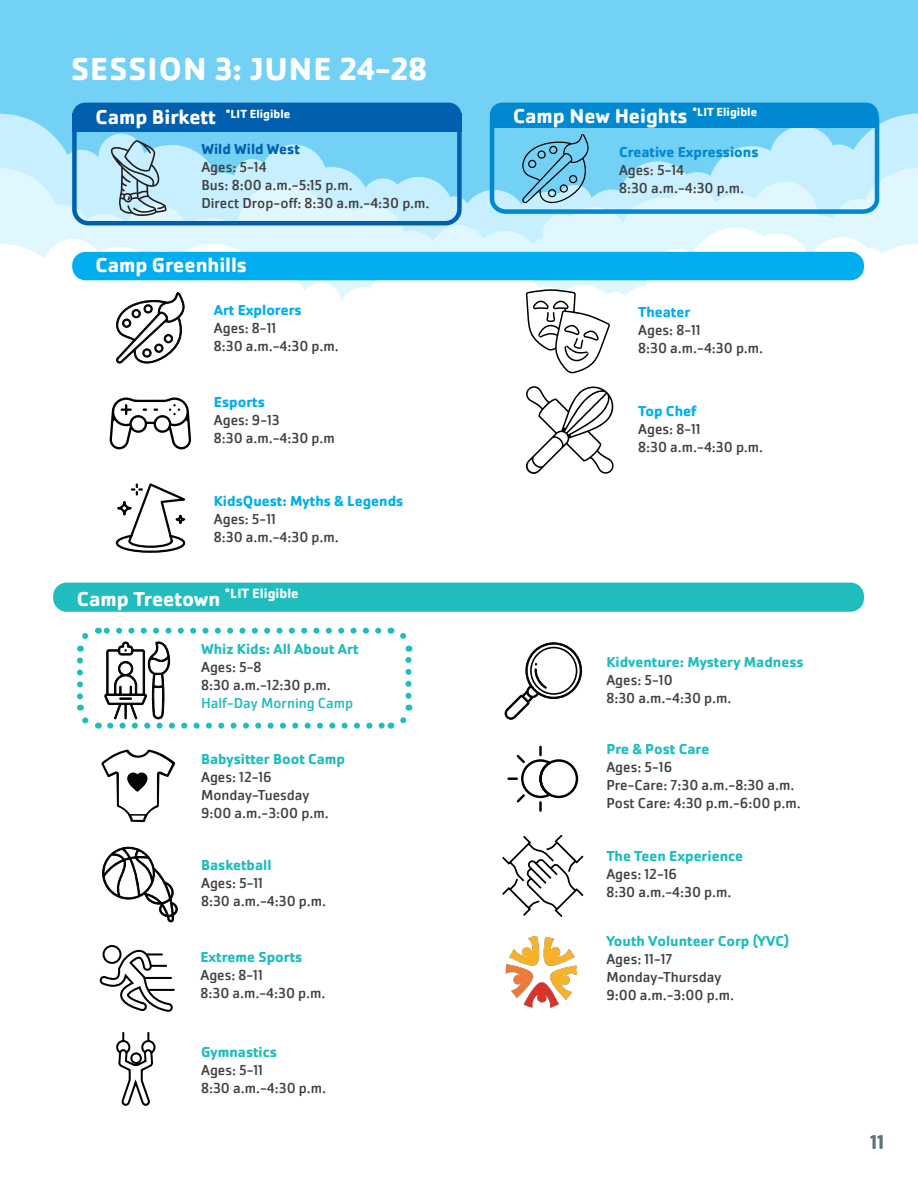
<style>
.page{position:relative;width:918px;height:1188px;background:#fff}
.page>*{position:absolute;margin:0;border:0;box-sizing:border-box;transform-origin:0 0}
.t1{font:700 33px "Cachet Pro";letter-spacing:.035em;color:#fff}
.t2{font:700 21px "Cachet Pro";color:#fff}
.t3{font:700 21px "Cachet Pro";color:#63737a}
.t4{font:15px/18px "Cachet Pro";color:#424242}
.t5{font:700 15px/18px "Cachet Pro";color:#20bdbe}
.t6{font:700 15px/18px "Cachet Pro";color:#00aeef}
.t7{font:700 15px "Cachet Pro";color:#0060af}
.t8{font:700 12.3px "Cachet Pro";color:#fff}
.s1{font-weight:700;color:#00aeef}
.s2{font-weight:400;color:#424242}
.s3{font-weight:700;color:#20bdbe}
.s4{color:#20bdbe}
.s5{font-weight:700;color:#0089d0}
</style>
<div class="page">
<div style="left:0;top:0;width:918px;height:396px;background:#73d1f6"></div>
<div style="left:59px;top:150px;width:46px;height:46px;background:#c7efff;border-radius:50%"></div>
<div style="left:123px;top:145px;width:97px;height:97px;background:#c7efff;border-radius:50%"></div>
<div style="left:22px;top:160px;width:97px;height:97px;background:#c7efff;border-radius:50%"></div>
<div style="left:293px;top:167px;width:77px;height:77px;background:#c7efff;border-radius:50%"></div>
<div style="left:363px;top:178px;width:40px;height:41px;background:#c7efff;border-radius:50%"></div>
<div style="left:461px;top:190px;width:66px;height:66px;background:#c7efff;border-radius:50%"></div>
<div style="left:260px;top:144px;width:67px;height:67px;background:#c7efff;border-radius:50%"></div>
<div style="left:195px;top:173px;width:54px;height:54px;background:#c7efff;border-radius:50%"></div>
<div style="left:99px;top:134px;width:45px;height:45px;background:#c7efff;border-radius:50%"></div>
<div style="left:385px;top:177px;width:68px;height:69px;background:#c7efff;border-radius:50%"></div>
<div style="left:513px;top:192px;width:70px;height:70px;background:#c7efff;border-radius:50%"></div>
<div style="left:436px;top:196px;width:35px;height:36px;background:#c7efff;border-radius:50%"></div>
<div style="left:234px;top:159px;width:36px;height:36px;background:#c7efff;border-radius:50%"></div>
<svg style="left:31px;top:204px;width:60px;height:60px"></svg>
<div style="left:165px;top:218px;width:91px;height:92px;background:#e1f7ff;border-radius:50%"></div>
<div style="left:76px;top:214px;width:57px;height:57px;background:#e1f7ff;border-radius:50%"></div>
<div style="left:123px;top:204px;width:65px;height:65px;background:#e1f7ff;border-radius:50%"></div>
<div style="left:303px;top:206px;width:66px;height:66px;background:#e1f7ff;border-radius:50%"></div>
<div style="left:338px;top:206px;width:67px;height:66px;background:#e1f7ff;border-radius:50%"></div>
<div style="left:431px;top:225px;width:56px;height:56px;background:#e1f7ff;border-radius:50%"></div>
<div style="left:751px;top:182px;width:67px;height:66px;background:#e1f7ff;border-radius:50%"></div>
<div style="left:703px;top:194px;width:70px;height:70px;background:#e1f7ff;border-radius:50%"></div>
<div style="left:562px;top:207px;width:66px;height:67px;background:#e1f7ff;border-radius:50%"></div>
<div style="left:237px;top:183px;width:92px;height:92px;background:#e1f7ff;border-radius:50%"></div>
<svg style="left:384px;top:231px;width:56px;height:55px"></svg>
<div style="left:834px;top:199px;width:50px;height:50px;background:#e1f7ff;border-radius:50%"></div>
<div style="left:669px;top:187px;width:47px;height:47px;background:#e1f7ff;border-radius:50%"></div>
<div style="left:618px;top:198px;width:92px;height:91px;background:#e1f7ff;border-radius:50%"></div>
<div style="left:543px;top:215px;width:38px;height:38px;background:#e1f7ff;border-radius:50%"></div>
<div style="left:470px;top:231px;width:70px;height:70px;background:#e1f7ff;border-radius:50%"></div>
<svg style="left:521px;top:235px;width:70px;height:70px"></svg>
<svg style="left:482px;top:249px;width:36px;height:36px"></svg>
<div style="left:798px;top:216px;width:46px;height:46px;background:#e1f7ff;border-radius:50%"></div>
<div style="left:76px;top:280px;width:766px;height:116px;background:#fff"></div>
<div style="left:43px;top:239px;width:60px;height:60px;background:#fff;border-radius:50%"></div>
<svg style="left:0;top:114px;width:76px;height:282px"></svg>
<svg style="left:842px;top:114px;width:76px;height:282px;background:#effafe"></svg>
<div style="left:156px;top:244px;width:115px;height:115px;background:#fff;border-radius:50%"></div>
<div style="left:73px;top:247px;width:92px;height:92px;background:#fff;border-radius:50%"></div>
<div style="left:136px;top:251px;width:54px;height:53px;background:#fff;border-radius:50%"></div>
<div style="left:301px;top:283px;width:40px;height:40px;background:#fff;border-radius:50%"></div>
<div style="left:338px;top:287px;width:53px;height:54px;background:#fff;border-radius:50%"></div>
<div style="left:425px;top:274px;width:66px;height:66px;background:#fff;border-radius:50%"></div>
<div style="left:744px;top:233px;width:66px;height:67px;background:#fff;border-radius:50%"></div>
<div style="left:550px;top:285px;width:67px;height:67px;background:#fff;border-radius:50%"></div>
<div style="left:234px;top:271px;width:75px;height:75px;background:#fff;border-radius:50%"></div>
<div style="left:366px;top:262px;width:92px;height:92px;background:#fff;border-radius:50%"></div>
<div style="left:807px;top:237px;width:71px;height:71px;background:#fff;border-radius:50%"></div>
<div style="left:686px;top:228px;width:99px;height:99px;background:#fff;border-radius:50%"></div>
<div style="left:471px;top:267px;width:70px;height:70px;background:#fff;border-radius:50%"></div>
<div style="left:620px;top:286px;width:53px;height:53px;background:#fff;border-radius:50%"></div>
<div style="left:601px;top:292px;width:29px;height:29px;background:#fff;border-radius:50%"></div>
<div style="left:646px;top:249px;width:64px;height:63px;background:#fff;border-radius:50%"></div>
<div style="left:528px;top:286px;width:36px;height:36px;background:#fff;border-radius:50%"></div>
<div style="left:857px;top:248px;width:27px;height:27px;background:#fff;border-radius:50%"></div>
<svg style="left:488px;top:103px;width:394px;height:113px"></svg>
<div style="left:490px;top:103px;width:389px;height:25px;background:#0089d0;border-radius:13px"></div>
<svg style="left:522px;top:134px;width:67px;height:69px"></svg>
<svg style="left:526px;top:289px;width:84px;height:84px"></svg>
<svg style="left:526px;top:386px;width:88px;height:88px"></svg>
<div style="left:72px;top:252px;width:792px;height:28px;background:#00aeef;border-radius:14px"></div>
<svg style="left:115px;top:292px;width:70px;height:72px"></svg>
<svg style="left:115px;top:483px;width:71px;height:70px"></svg>
<div style="left:53px;top:583px;width:811px;height:29px;background:#20bdbe;border-radius:14px"></div>
<svg style="left:101px;top:750px;width:74px;height:72px"></svg>
<svg style="left:507px;top:746px;width:71px;height:66px"></svg>
<svg style="left:102px;top:847px;width:76px;height:76px"></svg>
<svg style="left:116px;top:1032px;width:40px;height:74px"></svg>
<svg style="left:390px;top:705px;width:23px;height:24px"></svg>
<svg style="left:390px;top:627px;width:22px;height:69px"></svg>
<svg style="left:77px;top:627px;width:307px;height:102px"></svg>
<svg style="left:99px;top:945px;width:76px;height:67px"></svg>
<svg style="left:505px;top:642px;width:78px;height:78px"></svg>
<div style="left:530px;top:647px;width:47px;height:48px;border:2px solid #000;border-radius:50%"></div>
<svg style="left:502px;top:835px;width:82px;height:82px"></svg>
<img style="left:505px;top:936px;width:73px;height:72px">
<svg style="left:111px;top:140px;width:56px;height:76px"></svg>
<div style="left:72px;top:113px;width:390px;height:19px;background:#0060af"></div>
<div style="left:72px;top:105px;width:390px;height:120px;border:4px solid #0060af;border-radius:14px"></div>
<div style="left:72px;top:103px;width:390px;height:26px;background:#0060af;border-radius:13px"></div>
<svg style="left:110px;top:397px;width:81px;height:52px"></svg>
<p class="t1" style="left:71px;top:48px;width:358px">SESSION 3: JUNE 24-28</p>
<p class="t2" style="left:96px;top:104px;width:122px">Camp Birkett</p>
<p class="t8" style="left:226px;top:106px;width:66px">*LIT Eligible</p>
<p class="t7" style="left:201px;top:139px;width:100px">Wild Wild West</p>
<p class="t4" style="left:201px;top:158px;width:67px">Ages: 5-14</p>
<p class="t4" style="left:201px;top:176px;width:230px">Bus: 8:00 a.m.-5:15 p.m.<br>Direct Drop-off: 8:30 a.m.-4:30 p.m.</p>
<p class="t2" style="left:95px;top:252px;width:153px">Camp Greenhills</p>
<p class="t4" style="left:214px;top:302px;width:127px"><span class="s1">Art Explorers<br></span>Ages: 8-11<br>8:30 a.m.-4:30 p.m.</p>
<p class="t4" style="left:214px;top:393px;width:123px"><span class="s1">Esports<br></span>Ages: 9-13<br>8:30 a.m.-4:30 p.m</p>
<p class="t6" style="left:214px;top:492px;width:191px">KidsQuest: Myths &amp; Legends<br><span class="s2">Ages: 5-11</span></p>
<p class="t4" style="left:214px;top:528px;width:127px">8:30 a.m.-4:30 p.m.</p>
<p class="t2" style="left:77px;top:586px;width:223px">Camp Treetown <sup>*LIT</sup> <sup>Eligible</sup></p>
<p class="t4" style="left:201px;top:640px;width:159px"><span class="s3">Whiz Kids: All About Art<br></span>Ages: 5-8<br>8:30 a.m.-12:30 p.m.<br><span class="s4">Half-Day Morning Camp</span></p>
<p class="t4" style="left:201px;top:750px;width:146px"><span class="s3">Babysitter Boot Camp<br></span>Ages: 12-16<br>Monday-Tuesday<br>9:00 a.m.-3:00 p.m.</p>
<p class="t5" style="left:201px;top:856px;width:72px">Basketball<br><span class="s2">Ages: 5-11</span></p>
<p class="t4" style="left:201px;top:892px;width:127px">8:30 a.m.-4:30 p.m.</p>
<p class="t4" style="left:200px;top:949px;width:127px"><span class="s3">Extreme Sports<br></span>Ages: 8-11<br>8:30 a.m.-4:30 p.m.</p>
<p class="t5" style="left:201px;top:1043px;width:77px">Gymnastics<br><span class="s2">Ages: 5-11</span></p>
<p class="t4" style="left:201px;top:1079px;width:127px">8:30 a.m.-4:30 p.m.</p>
<p class="t2" style="left:513px;top:102px;width:246px">Camp New Heights <sup>*LIT</sup> <sup>Eligible</sup></p>
<p class="t4" style="left:619px;top:143px;width:141px"><span class="s5">Creative Expressions<br></span>Ages: 5-14<br>8:30 a.m.-4:30 p.m.</p>
<p class="t4" style="left:638px;top:303px;width:127px"><span class="s1">Theater<br></span>Ages: 8-11<br>8:30 a.m.-4:30 p.m.</p>
<p class="t4" style="left:638px;top:402px;width:64px"><span class="s1">Top Chef<br></span>Ages: 8-11</p>
<p class="t4" style="left:638px;top:438px;width:127px">8:30 a.m.-4:30 p.m.</p>
<p class="t4" style="left:606px;top:653px;width:199px"><span class="s3">Kidventure: Mystery Madness<br></span>Ages: 5-10<br>8:30 a.m.-4:30 p.m.</p>
<p class="t5" style="left:606px;top:740px;width:104px">Pre &amp; Post Care</p>
<p class="t4" style="left:606px;top:758px;width:190px">Ages: 5-16<br>Pre-Care: 7:30 a.m.-8:30 a.m.</p>
<p class="t4" style="left:606px;top:794px;width:196px">Post Care: 4:30 p.m.-6:00 p.m.</p>
<p class="t4" style="left:606px;top:847px;width:138px"><span class="s3">The Teen Experience<br></span>Ages: 12-16<br>8:30 a.m.-4:30 p.m.</p>
<p class="t4" style="left:606px;top:932px;width:184px"><span class="s3">Youth Volunteer Corp (YVC)<br></span>Ages: 11-17<br>Monday-Thursday<br>9:00 a.m.-3:00 p.m.</p>
<h2 class="t3" style="left:870px;top:1129px;width:16px">11</h2>
</div>
